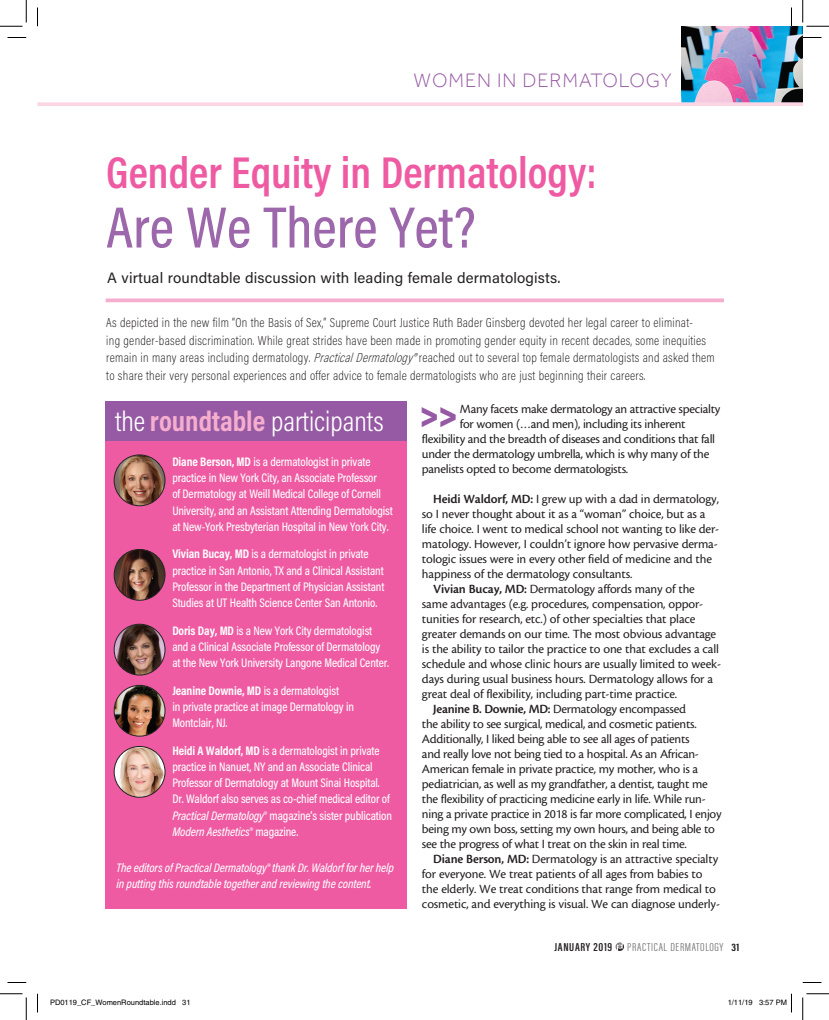
<style>
.page{position:relative;width:829px;height:1020px;background:#fff}
.page>*{position:absolute;margin:0;border:0;box-sizing:border-box;transform-origin:0 0}
.t1{font:500 58.75px "Acumin Pro Cond";color:#9d67ab}
.t2{font:600 45px "Acumin Pro Cond";color:#ee5ba2}
.t3{font:900 43.75px "Acumin Pro Cond";color:#9659a4}
.t4{font:300 28.75px "Acumin Pro Cond";color:#fff}
.t5{font:300 20px "Effra";letter-spacing:.05em;color:#9659a4}
.t6{font:15px "Acumin Pro";letter-spacing:.01em;color:#231f20}
.t7{font:13.12px "Cronos MM 408 10";letter-spacing:-.01em;color:#231f20}
.t8{font:200 13.12px/17.5px "Acumin Pro Cond";letter-spacing:.02em;color:#231f20}
.t9{font:500 12.5px/16.2px "Acumin Pro Cond";letter-spacing:-.01em;color:#fff}
.t10{font:italic 500 12.5px/16.2px "Acumin Pro Cond";letter-spacing:-.01em;color:#fff}
.t11{font:300 11.75px "Acumin Pro Extra Cond";letter-spacing:.05em;color:#6c6d70;scale:1.11 1}
.t12{font:600 11.75px "Acumin Pro Extra Cond";letter-spacing:.05em;color:#231f20;scale:1.11 1}
.t13{font:7.5px "Helvetica";color:#000}
.s1{font-style:italic}
.s2{font-weight:700;color:#f5aece}
.s3{font-weight:700}
.s4{font-family:"Cronos MM 574 10"}
.s5{font-weight:700;font-size:11.12px;color:#231f20}
</style>
<div class="page">
<img style="left:681px;top:27px;width:121px;height:75px">
<svg style="left:615px;top:942px;width:9px;height:9px"></svg>
<hr style="left:38px;top:102px;width:764px;height:4px;background:#fad6e5">
<svg style="left:106px;top:298px;width:618px;height:4px;background:#f6b8d4"></svg>
<div style="left:105px;top:402px;width:302px;height:507px;background:#ee5ba2"></div>
<div style="left:105px;top:402px;width:302px;height:39px;background:#9659a4"></div>
<img style="left:114px;top:455px;width:51px;height:51px;border-radius:25px">
<div style="left:114px;top:455px;width:51px;height:51px;border:1px solid #231f20;border-radius:50%"></div>
<img style="left:114px;top:549px;width:51px;height:51px;border-radius:25px">
<div style="left:114px;top:549px;width:51px;height:52px;border:1px solid #231f20;border-radius:50%"></div>
<img style="left:114px;top:624px;width:51px;height:51px;border-radius:25px">
<div style="left:114px;top:624px;width:51px;height:51px;border:1px solid #231f20;border-radius:50%"></div>
<img style="left:114px;top:685px;width:51px;height:51px;border-radius:25px">
<div style="left:114px;top:685px;width:51px;height:51px;border:1px solid #231f20;border-radius:50%"></div>
<img style="left:114px;top:747px;width:51px;height:50px">
<div style="left:114px;top:746px;width:51px;height:52px;border:1px solid #231f20;border-radius:50%"></div>
<svg style="left:8px;top:37px;width:18px;height:1px"></svg>
<svg style="left:802px;top:37px;width:19px;height:1px"></svg>
<svg style="left:8px;top:982px;width:18px;height:1px"></svg>
<svg style="left:802px;top:982px;width:19px;height:1px"></svg>
<svg style="left:37px;top:8px;width:1px;height:18px"></svg>
<svg style="left:37px;top:994px;width:1px;height:18px"></svg>
<svg style="left:791px;top:8px;width:1px;height:18px"></svg>
<svg style="left:0;top:0;width:27px;height:27px"></svg>
<svg style="left:0;top:993px;width:27px;height:27px"></svg>
<svg style="left:802px;top:0;width:27px;height:27px"></svg>
<svg style="left:802px;top:993px;width:27px;height:27px"></svg>
<svg style="left:791px;top:994px;width:1px;height:18px"></svg>
<h3 class="t5" style="left:414px;top:69px;width:259px">WOMEN IN DERMATOLOGY</h3>
<h2 class="t2" style="left:106px;top:143px;width:492px">Gender Equity in Dermatology:</h2>
<h1 class="t1" style="left:106px;top:189px;width:371px">Are We There Yet?</h1>
<p class="t6" style="left:107px;top:268px;width:455px">A virtual roundtable discussion with leading female dermatologists.</p>
<p class="t8" style="left:106px;top:314px;width:610px">As depicted in the new film “On the Basis of Sex,” Supreme Court Justice Ruth Bader Ginsberg devoted her legal career to eliminat-<br>ing gender-based discrimination. While great strides have been made in promoting gender equity in recent decades, some inequities remain in many areas including dermatology. <span class="s1">PracticalDermatology®</span>reached out to several top female dermatologists and asked them to share their very personal experiences and offer advice to female dermatologists who are just beginning their careers.</p>
<h3 class="t4" style="left:115px;top:402px;width:270px">the <span class="s2">roundtable</span> participants</h3>
<p class="t9" style="left:172px;top:453px;width:222px"><span class="s3">Diane Berson, MD</span> is a dermatologist in private practice in New York City, an Associate Professor<br>of Dermatology at Weill Medical College of Cornell University, and an Assistant Attending Dermatologist at New-York Presbyterian Hospital in New York City.</p>
<p class="t9" style="left:172px;top:546px;width:214px"><span class="s3">Vivian Bucay, MD</span> is a dermatologist in private practice in San Antonio, TX and a Clinical Assistant Professor in the Department of Physician Assistant Studies at UT Health Science Center San Antonio.</p>
<p class="t9" style="left:172px;top:622px;width:218px"><span class="s3">Doris Day, MD</span> is a New York City dermatologist and a Clinical Associate Professor of Dermatology at the New York University Langone Medical Center.</p>
<p class="t9" style="left:172px;top:682px;width:183px"><span class="s3">Jeanine Downie, MD</span> is a dermatologist<br>in private practice at image Dermatology in<br>Montclair, NJ.</p>
<p class="t9" style="left:172px;top:742px;width:221px"><span class="s3">Heidi A Waldorf, MD</span> is a dermatologist in private practice in Nanuet, NY and an Associate Clinical Professor of Dermatology at Mount Sinai Hospital.<br>Dr. Waldorf also serves as co-chief medical editor of <span class="s1">Practical Dermatology</span>® magazine’s sister publication <span class="s1">Modern Aesthetics</span>® magazine.</p>
<p class="t10" style="left:117px;top:859px;width:279px">The editors of Practical Dermatology® thank Dr. Waldorf for her help in putting this roundtable together and reviewing the content.</p>
<h3 class="t3" style="left:420px;top:384px;width:39px">&gt;&gt;</h3>
<p class="t7" style="left:460px;top:402px;width:262px">Many facets make dermatology an attractive specialty</p>
<p class="t7" style="left:460px;top:417px;width:227px">for women (…and men), including its inherent</p>
<p class="t7" style="left:422px;top:432px;width:295px">flexibility and the breadth of diseases and conditions that fall</p>
<p class="t7" style="left:422px;top:447px;width:289px">under the dermatology umbrella, which is why many of the</p>
<p class="t7" style="left:422px;top:462px;width:208px">panelists opted to become dermatologists.</p>
<p class="t7" style="left:433px;top:492px;width:287px"><span class="s4">Heidi Waldorf, MD:</span> I grew up with a dad in dermatology,</p>
<p class="t7" style="left:422px;top:507px;width:285px">so I never thought about it as a “woman” choice, but as a</p>
<p class="t7" style="left:422px;top:522px;width:299px">life choice. I went to medical school not wanting to like der-</p>
<p class="t7" style="left:422px;top:537px;width:297px">matology. However, I couldn’t ignore how pervasive derma-</p>
<p class="t7" style="left:422px;top:552px;width:291px">tologic issues were in every other field of medicine and the</p>
<p class="t7" style="left:422px;top:567px;width:212px">happiness of the dermatology consultants.</p>
<p class="t7" style="left:433px;top:582px;width:263px"><span class="s4">Vivian Bucay, MD:</span> Dermatology affords many of the</p>
<p class="t7" style="left:422px;top:597px;width:283px">same advantages (e.g. procedures, compensation, oppor-</p>
<p class="t7" style="left:422px;top:612px;width:275px">tunities for research, etc.) of other specialties that place</p>
<p class="t7" style="left:422px;top:627px;width:296px">greater demands on our time. The most obvious advantage</p>
<p class="t7" style="left:422px;top:642px;width:298px">is the ability to tailor the practice to one that excludes a call</p>
<p class="t7" style="left:422px;top:657px;width:300px">schedule and whose clinic hours are usually limited to week-</p>
<p class="t7" style="left:422px;top:672px;width:292px">days during usual business hours. Dermatology allows for a</p>
<p class="t7" style="left:422px;top:687px;width:257px">great deal of flexibility, including part-time practice.</p>
<p class="t7" style="left:433px;top:702px;width:254px"><span class="s4">Jeanine B. Downie, MD:</span> Dermatology encompassed</p>
<p class="t7" style="left:422px;top:717px;width:276px">the ability to see surgical, medical, and cosmetic patients.</p>
<p class="t7" style="left:422px;top:732px;width:269px">Additionally, I liked being able to see all ages of patients</p>
<p class="t7" style="left:422px;top:747px;width:278px">and really love not being tied to a hospital. As an African-</p>
<p class="t7" style="left:422px;top:762px;width:277px">American female in private practice, my mother, who is a</p>
<p class="t7" style="left:422px;top:777px;width:287px">pediatrician, as well as my grandfather, a dentist, taught me</p>
<p class="t7" style="left:422px;top:792px;width:285px">the flexibility of practicing medicine early in life. While run-</p>
<p class="t7" style="left:422px;top:807px;width:301px">ning a private practice in 2018 is far more complicated, I enjoy</p>
<p class="t7" style="left:422px;top:822px;width:294px">being my own boss, setting my own hours, and being able to</p>
<p class="t7" style="left:422px;top:837px;width:266px">see the progress of what I treat on the skin in real time.</p>
<p class="t7" style="left:433px;top:852px;width:286px"><span class="s4">Diane Berson, MD:</span> Dermatology is an attractive specialty</p>
<p class="t7" style="left:422px;top:867px;width:282px">for everyone. We treat patients of all ages from babies to</p>
<p class="t7" style="left:422px;top:882px;width:295px">the elderly. We treat conditions that range from medical to</p>
<p class="t7" style="left:422px;top:897px;width:299px">cosmetic, and everything is visual. We can diagnose underly-</p>
<p class="t12" style="left:554px;top:940px;width:54px">JANUARY 2019</p>
<p class="t11" style="left:627px;top:940px;width:103px">PRACTICAL DERMATOLOGY <span class="s5">31</span></p>
<p class="t13" style="left:50px;top:998px;width:142px">PD0119_CF_WomenRoundtable.indd 31</p>
<p class="t13" style="left:728px;top:998px;width:61px">1/11/19 3:57 PM</p>
</div>
